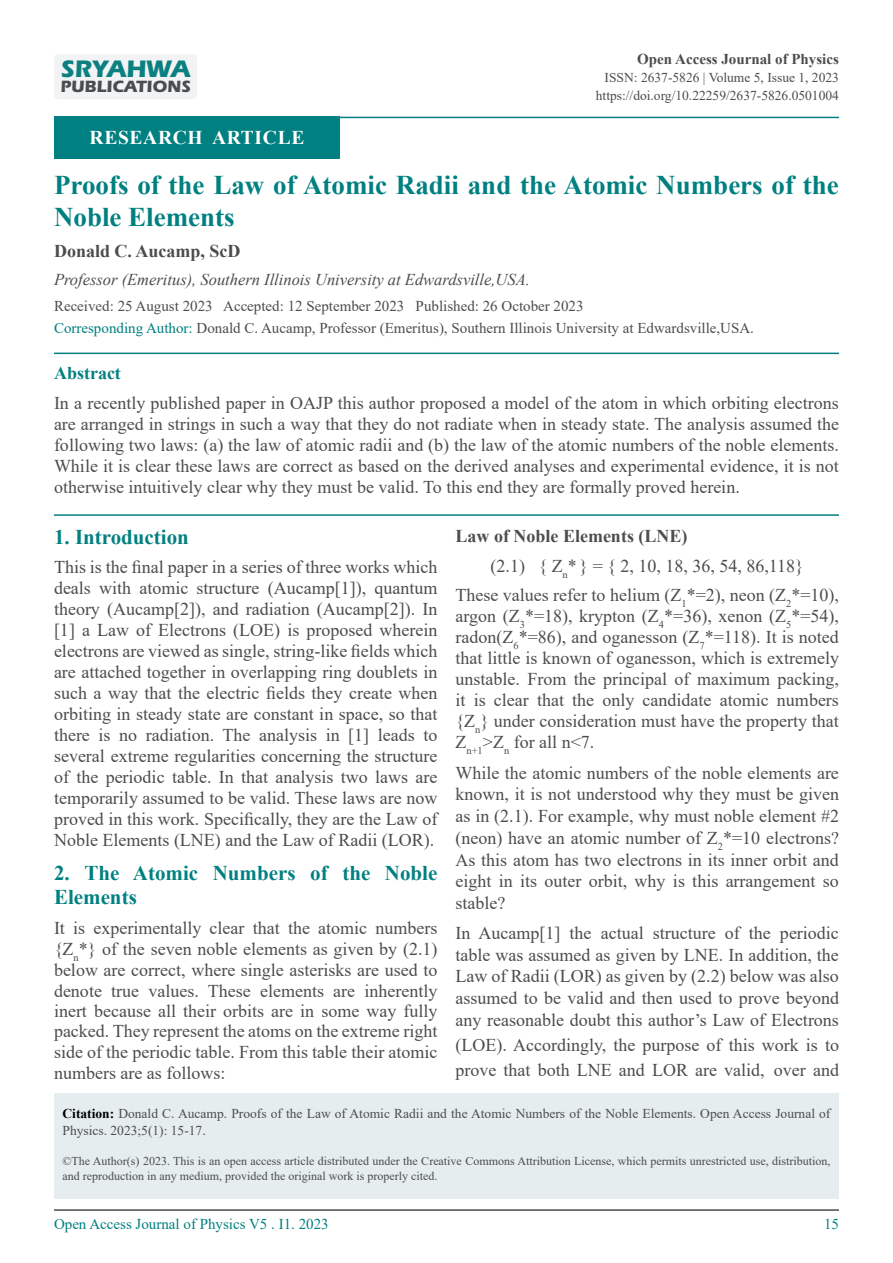
<style>
.page{position:relative;width:893px;height:1263px;background:#fff}
.page>*{position:absolute;margin:0;border:0;box-sizing:border-box;transform-origin:0 0}
.t1{font:700 27px/32.4px "Times New Roman";color:#008080}
.t2{font:700 24.75px "ITC Eras Std";color:#0c8081}
.Обычный{font:700 21px/24px "Times New Roman";color:#008080}
.t3{font:700 19.5px "Times New Roman";letter-spacing:.035em;color:#fff}
.Body_Text{font:18px/21px "Times New Roman";color:#4b4c4d;text-align:justify}
.Body_Text-2{font:18px/20.9px "Times New Roman";color:#4d4d4f;text-align:justify}
.Обычный-2{font:18px/21px "Times New Roman";color:#4d4d4f;text-align:justify}
.t4{font:700 18px "Times New Roman";color:#4d4d4f}
.Heading_1{font:700 18px "Times New Roman";color:#4b4c4d}
.Обычный-3{font:700 18px "Times New Roman";color:#008080}
.t5{font:700 16.95px "ITC Eras Std";color:#4b4c4d}
.Heading_2{font:italic 16.5px "Times New Roman";color:#4b4c4d}
.t6{font:15px "Times New Roman";color:#4d4d4f}
.t7{font:15px "Times New Roman";color:#4b4c4d}
.t8{font:15px "Times New Roman";color:#008080}
.t9{font:700 15px "Times New Roman";color:#4b4c4d}
.t10{font:13.5px/16.5px "Times New Roman";color:#4d4d4f}
.t11{font:13.5px "Times New Roman";color:#4b4c4d}
.t12{font:12px/15px "Times New Roman";color:#4b4c4d}
.s1{color:#008080}
.s2{color:#4b4c4d}
.s3{color:#4d4d4f}
.s4{font-weight:700;color:#000}
</style>
<div class="page">
<hr style="left:54px;top:1209px;width:785px;height:2px;background:#4b4c4d">
<div style="left:54px;top:54px;width:143px;height:45px;background:#f2f3f4;border-radius:4px"></div>
<hr style="left:54px;top:117px;width:785px;height:1px;background:#008080">
<div style="left:54px;top:117px;width:286px;height:42px;background:#008080"></div>
<hr style="left:54px;top:353px;width:785px;height:1px;background:#007f80">
<hr style="left:54px;top:514px;width:785px;height:2px;background:#007f80">
<div style="left:54px;top:1093px;width:785px;height:105px;background:#e5edef"></div>
<p class="t2" style="left:60px;top:55px;width:131px">SRYAHWA</p>
<p class="t5" style="left:60px;top:77px;width:132px">PUBLICATIONS</p>
<p class="t9" style="left:637px;top:48px;width:203px">Open Access Journal of Physics</p>
<p class="t11" style="left:605px;top:68px;width:236px">ISSN: 2637-5826 | Volume 5, Issue 1, 2023</p>
<p class="t11" style="left:596px;top:86px;width:245px">https://doi.org/10.22259/2637-5826.0501004</p>
<p class="t3" style="left:90px;top:124px;width:56px">Re sear</p>
<p class="t3" style="left:173px;top:124px;width:67px">ch Arti</p>
<p class="t3" style="left:263px;top:124px;width:29px">cle</p>
<p class="t1" style="left:54px;top:168px;width:786px">Proofs of the Law of Atomic Radii and the Atomic Numbers of the<br>Noble Elements</p>
<p class="Heading_1" style="left:54px;top:238px;width:188px">Donald C. Aucamp, ScD</p>
<p class="Heading_2" style="left:54px;top:268px;width:477px">Professor (Emeritus), Southern Illinois University at Edwardsville,USA.</p>
<p class="t7" style="left:54px;top:295px;width:531px">Received: 25 August 2023 Accepted: 12 September 2023 Published: 26 October 2023</p>
<p class="t6" style="left:54px;top:317px;width:701px"><span class="s1">Corresponding Author:</span> Donald C. Aucamp, Professor (Emeritus), Southern Illinois University at Edwardsville,USA.</p>
<p class="Обычный-3" style="left:54px;top:360px;width:68px">Abstract</p>
<p class="Обычный-2" style="left:54px;top:392px;width:786px">In a recently published paper in OAJP this author proposed a model of the atom in which orbiting electrons are arranged in strings in such a way that they do not radiate when in steady state. The analysis assumed the following two laws: (a) the law of atomic radii and (b) the law of the atomic numbers of the noble elements.<br>While it is clear these laws are correct as based on the derived analyses and experimental evidence, it is not otherwise intuitively clear why they must be valid. To this end they are formally proved herein.</p>
<p class="Обычный" style="left:54px;top:524px;width:136px">1. Introduction</p>
<p class="Body_Text" style="left:54px;top:556px;width:385px">This is the final paper in a series of three works which deals with atomic structure (Aucamp[1]), quantum theory (Aucamp[2]), and radiation (Aucamp[2]). In [1] a Law of Electrons (LOE) is proposed wherein electrons are viewed as single, string-like fields which are attached together in overlapping ring doublets in such a way that the electric fields they create when orbiting in steady state are constant in space, so that there is no radiation. The analysis in [1] leads to several extreme regularities concerning the structure of the periodic table. In that analysis two laws are temporarily assumed to be valid. These laws are now proved in this work. Specifically, they are the Law of Noble Elements (LNE) and the Law of Radii (LOR).</p>
<p class="Обычный" style="left:54px;top:860px;width:385px">2. The Atomic Numbers of the Noble<br>Elements</p>
<p class="Body_Text-2" style="left:54px;top:917px;width:385px">It is experimentally clear that the atomic numbers {Z<sub>n</sub>*} of the seven noble elements as given by (2.1) below are correct, where single asterisks are used to denote true values. These elements are inherently inert because all their orbits are in some way fully packed. They represent the atoms on the extreme right side of the periodic table. From this table their atomic <span class="s2">numbers are as follows:</span></p>
<p class="t4" style="left:455px;top:523px;width:233px">Law of Noble Elements (LNE)</p>
<p class="Body_Text-2" style="left:490px;top:555px;width:315px">(2.1) { Z<sub>n</sub>* } = { 2, 10, 18, 36, 54, 86,118}</p>
<p class="Body_Text-2" style="left:455px;top:584px;width:385px">These values refer to helium (Z<sub>1</sub>*=2), neon (Z<sub>2</sub>*=10), argon (Z<sub>3</sub>*=18), krypton (Z<sub>4</sub>*=36), xenon (Z<sub>5</sub>*=54), radon(Z<sub>6</sub>*=86), and oganesson (Z<sub>7</sub>*=118). It is noted that little is known of oganesson, which is extremely unstable. From the principal of maximum packing, it is clear that the only candidate atomic numbers {Z<sub>n</sub>} under consideration must have the property that Z<sub>n+1</sub>&gt;Z<sub>n</sub> for all n&lt;7.</p>
<p class="Body_Text" style="left:455px;top:761px;width:385px;line-height:21.8px"><span class="s3">While the atomic numbers of the noble elements are known, it is not</span> understood why they must be given as in (2.1). For example, why must noble element #2 (neon) have an atomic number of Z<sub>2</sub>*=10 electrons?<br>As this atom has two electrons in its inner orbit and eight in its outer orbit, why is this arrangement so stable?</p>
<p class="Body_Text" style="left:455px;top:921px;width:385px;line-height:21.8px">In Aucamp[1] the actual structure of the periodic table was assumed as given by LNE. In addition, the Law of Radii (LOR) as given by (2.2) below was also assumed to be valid and then used to prove beyond any reasonable doubt this author’s Law of Electrons</p>
<p class="Body_Text" style="left:455px;top:1032px;width:385px;line-height:25.2px">(LOE). Accordingly, the purpose of this work is to prove that both LNE and LOR are valid, over and</p>
<p class="t10" style="left:63px;top:1105px;width:769px"><span class="s4">Citation:</span> Donald C. Aucamp. Proofs of the Law of Atomic Radii and the Atomic Numbers of the Noble Elements. Open Access Journal of<br>Physics. 2023;5(1): 15-17.</p>
<p class="t12" style="left:63px;top:1153px;width:769px">©The Author(s) 2023. This is an open access article distributed under the Creative Commons Attribution License, which permits unrestricted use, distribution, and reproduction in any medium, provided the original work is properly cited.</p>
<p class="t8" style="left:54px;top:1213px;width:276px">Open Access Journal of Physics V5 . I1. 2023</p>
<p class="t8" style="left:824px;top:1213px;width:16px">15</p>
</div>
